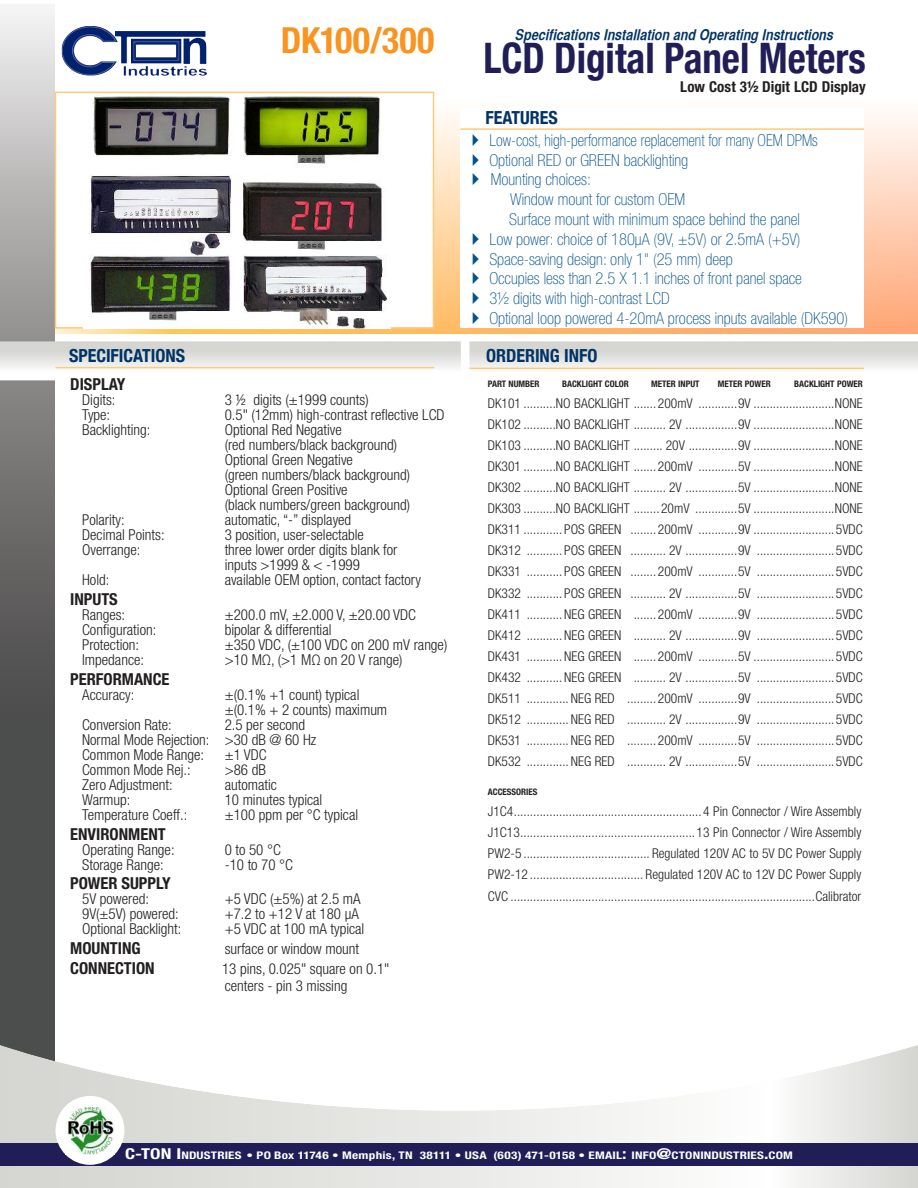
<style>
.page{position:relative;width:918px;height:1188px;background:#fff}
.page>*{position:absolute;margin:0;border:0;box-sizing:border-box;transform-origin:0 0}
.t1{font:700 condensed 42px "Helvetica Neue";color:#211e57;scale:.93 1}
.t2{font:700 condensed 36px "Helvetica Neue LT Pro";letter-spacing:.01em;color:#f8941f}
.t3{font:700 condensed 18px "Helvetica Neue";color:#036}
.t4{font:100 condensed 16.5px "Helvetica Neue LT Std";color:#00538d}
.t5{font:700 condensed 16.5px "Helvetica Neue LT Pro";color:#221f1f}
.t6{font:100 condensed 16.5px "Helvetica Neue LT Std";color:#00538d;scale:.95 1}
.t7{font:300 condensed 15px/15px "Helvetica Neue LT Std";color:#221f1f}
.t8{font:italic 15px "Helvetica CY Bold";letter-spacing:.005em;color:#036}
.t9{font:700 condensed 15px "Helvetica Neue LT Pro";letter-spacing:.005em;color:#221f1f}
.t10{font:300 condensed 13.5px/21px "Helvetica Neue LT Std";color:#221f1f;text-align:justify}
.t11{font:700 condensed 10.5px "Helvetica Neue LT Pro";letter-spacing:.02em;color:#fff;scale:1.25 1}
.t12{font:700 condensed 9px "Helvetica Neue LT Pro";color:#221f1f}
.s1{font-size:15px}
.s2{font-style:inherit}
</style>
<div class="page">
<svg style="left:55px;top:100px;width:863px;height:234px"></svg>
<div style="left:461px;top:108px;width:403px;height:220px;background:#fff"></div>
<img style="left:0;top:8px;width:55px;height:1037px">
<img style="left:0;top:1045px;width:918px;height:143px">
<div style="left:55px;top:92px;width:379px;height:237px;background:#fff;border:2px solid #fecb78"></div>
<img style="left:0;top:341px;width:461px;height:39px">
<hr style="left:461px;top:128px;width:403px;height:2px;background:#fecb78">
<hr style="left:56px;top:367px;width:378px;height:1px;background:#fecb78">
<hr style="left:470px;top:368px;width:394px;height:1px;background:#fecb78">
<div style="left:0;top:1143px;width:918px;height:22px;background:#211e57"></div>
<div style="left:55px;top:1096px;width:69px;height:69px;background:#fff;border-radius:50%"></div>
<img style="left:65px;top:1107px;width:49px;height:48px">
<img style="left:62px;top:26px;width:46px;height:50px">
<img style="left:83px;top:95px;width:308px;height:234px">
<h2 class="t2" style="left:281px;top:27px;width:155px">DK100/300</h2>
<p class="t8" style="left:516px;top:26px;width:320px">Specifications Installation and Operating Instructions</p>
<h1 class="t1" style="left:483px;top:23px;width:413px">LCD Digital Panel Meters</h1>
<h3 class="t3" style="left:486px;top:103px;width:74px">FEATURES</h3>
<p class="t9" style="left:680px;top:81px;width:187px">Low Cost 3½ Digit LCD Display</p>
<p class="t6" style="left:489px;top:134px;width:347px">Low-cost, high-performance replacement for many OEM DPMs</p>
<p class="t4" style="left:489px;top:154px;width:200px">Optional RED or GREEN backlighting</p>
<p class="t4" style="left:491px;top:173px;width:102px">Mounting choices:</p>
<p class="t4" style="left:510px;top:193px;width:177px">Window mount for custom OEM</p>
<p class="t4" style="left:509px;top:213px;width:292px">Surface mount with minimum space behind the panel</p>
<p class="t4" style="left:489px;top:233px;width:313px">Low power: choice of 180µA (9V, ±5V) or 2.5mA (+5V)</p>
<p class="t4" style="left:489px;top:253px;width:245px">Space-saving design: only 1" (25 mm) deep</p>
<p class="t4" style="left:489px;top:272px;width:314px">Occupies less than 2.5 X 1.1 inches of front panel space</p>
<p class="t4" style="left:489px;top:292px;width:182px">3½ digits with high-contrast LCD</p>
<p class="t4" style="left:489px;top:312px;width:360px">Optional loop powered 4-20mA process inputs available (DK590)</p>
<h3 class="t3" style="left:69px;top:340px;width:118px">SPECIFICATIONS</h3>
<h3 class="t3" style="left:486px;top:340px;width:113px">ORDERING INFO</h3>
<p class="t5" style="left:70px;top:378px;width:57px">DISPLAY</p>
<p class="t7" style="left:82px;top:394px;width:35px">Digits:</p>
<p class="t7" style="left:225px;top:394px;width:146px">3 ½ digits (±1999 counts)</p>
<p class="t7" style="left:82px;top:409px;width:30px">Type:</p>
<p class="t7" style="left:225px;top:409px;width:221px">0.5" (12mm) high-contrast reflective LCD</p>
<p class="t7" style="left:82px;top:424px;width:70px">Backlighting:</p>
<p class="t7" style="left:225px;top:424px;width:187px">Optional Red Negative<br>(red numbers/black background)<br>Optional Green Negative<br>(green numbers/black background)<br>Optional Green Positive<br>(black numbers/green background)</p>
<p class="t7" style="left:82px;top:514px;width:44px">Polarity:</p>
<p class="t7" style="left:225px;top:514px;width:128px">automatic, “-” displayed</p>
<p class="t7" style="left:82px;top:529px;width:84px">Decimal Points:</p>
<p class="t7" style="left:225px;top:529px;width:141px">3 position, user-selectable</p>
<p class="t7" style="left:82px;top:544px;width:60px">Overrange:</p>
<p class="t7" style="left:225px;top:544px;width:174px">three lower order digits blank for inputs &gt;1999 &amp; &lt; -1999</p>
<p class="t7" style="left:82px;top:574px;width:29px">Hold:</p>
<p class="t7" style="left:225px;top:574px;width:198px">available OEM option, contact factory</p>
<p class="t5" style="left:70px;top:593px;width:49px">INPUTS</p>
<p class="t7" style="left:82px;top:608px;width:45px">Ranges:</p>
<p class="t7" style="left:225px;top:608px;width:193px">±200.0 mV, ±2.000 V, ±20.00 VDC</p>
<p class="t7" style="left:82px;top:623px;width:76px">Configuration:</p>
<p class="t7" style="left:225px;top:623px;width:108px">bipolar &amp; differential</p>
<p class="t7" style="left:82px;top:638px;width:58px">Protection:</p>
<p class="t7" style="left:225px;top:638px;width:224px">±350 VDC, (±100 VDC on 200 mV range)</p>
<p class="t7" style="left:82px;top:653px;width:63px">Impedance:</p>
<p class="t7" style="left:225px;top:653px;width:179px">&gt;10 MΩ, (&gt;1 MΩ on 20 V range)</p>
<p class="t5" style="left:70px;top:673px;width:101px">PERFORMANCE</p>
<p class="t7" style="left:82px;top:688px;width:54px">Accuracy:</p>
<p class="t7" style="left:225px;top:688px;width:164px">±(0.1% +1 count) typical ±(0.1% + 2 counts) maximum</p>
<p class="t7" style="left:82px;top:718px;width:91px">Conversion Rate:</p>
<p class="t7" style="left:82px;top:718px;width:235px;text-indent:142px">2.5 per second<br>Normal Mode Rejection: &gt;30 dB @ 60 Hz<br>Common Mode Range:</p>
<p class="t7" style="left:225px;top:748px;width:44px">±1 VDC</p>
<p class="t7" style="left:82px;top:763px;width:110px">Common Mode Rej.:</p>
<p class="t7" style="left:225px;top:763px;width:43px">&gt;86 dB</p>
<p class="t7" style="left:82px;top:778px;width:92px">Zero Adjustment:</p>
<p class="t7" style="left:225px;top:778px;width:54px">automatic</p>
<p class="t7" style="left:82px;top:793px;width:50px">Warmup:</p>
<p class="t7" style="left:225px;top:793px;width:99px">10 minutes typical</p>
<p class="t7" style="left:82px;top:808px;width:107px">Temperature Coeff.:</p>
<p class="t7" style="left:225px;top:808px;width:135px">±100 ppm per °C typical</p>
<p class="t5" style="left:70px;top:828px;width:97px">ENVIRONMENT</p>
<p class="t7" style="left:82px;top:843px;width:94px">Operating Range:</p>
<p class="t7" style="left:225px;top:843px;width:58px">0 to 50 °C</p>
<p class="t7" style="left:82px;top:858px;width:83px">Storage Range:</p>
<p class="t7" style="left:225px;top:858px;width:70px">-10 to 70 °C</p>
<p class="t5" style="left:70px;top:877px;width:102px">POWER SUPPLY</p>
<p class="t7" style="left:82px;top:893px;width:68px">5V powered:</p>
<p class="t7" style="left:225px;top:893px;width:137px">+5 VDC (±5%) at 2.5 mA</p>
<p class="t7" style="left:82px;top:908px;width:98px">9V(±5V) powered:</p>
<p class="t7" style="left:225px;top:908px;width:136px">+7.2 to +12 V at 180 µA</p>
<p class="t7" style="left:82px;top:923px;width:101px">Optional Backlight:</p>
<p class="t7" style="left:225px;top:923px;width:141px">+5 VDC at 100 mA typical</p>
<p class="t5" style="left:70px;top:942px;width:72px">MOUNTING</p>
<p class="t7" style="left:225px;top:943px;width:136px">surface or window mount</p>
<p class="t5" style="left:70px;top:962px;width:86px">CONNECTION</p>
<p class="t7" style="left:222px;top:962px;width:169px;line-height:16.5px">13 pins, 0.025" square on 0.1" centers - pin 3 missing</p>
<p class="t12" style="left:488px;top:380px;width:53px">PART NUMBER</p>
<p class="t12" style="left:562px;top:380px;width:68px">BACKLIGHT COLOR</p>
<p class="t12" style="left:651px;top:380px;width:50px">METER INPUT</p>
<p class="t12" style="left:718px;top:380px;width:54px">METER POWER</p>
<p class="t12" style="left:794px;top:380px;width:70px">BACKLIGHT POWER</p>
<p class="t10" style="left:488px;top:394px;width:377px">DK101 ..........NO BACKLIGHT .......200mV ............9V .........................NONE DK102 ..........NO BACKLIGHT .......... 2V ................9V .........................NONE DK103 ..........NO BACKLIGHT ......... 20V ...............9V .........................NONE DK301 ..........NO BACKLIGHT .......200mV ............5V .........................NONE DK302 ..........NO BACKLIGHT .......... 2V ................5V .........................NONE DK303 ..........NO BACKLIGHT ........20mV .............5V .........................NONE DK311 ............ POS GREEN ........200mV ............9V .........................5VDC DK312 ........... POS GREEN ........... 2V ................9V ........................5VDC DK331 ........... POS GREEN ........200mV ............5V ........................5VDC DK332 ........... POS GREEN ........... 2V ................5V ........................5VDC DK411 ........... NEG GREEN .......200mV ............9V ........................5VDC DK412 ........... NEG GREEN .......... 2V ................9V ........................5VDC DK431 ........... NEG GREEN .......200mV ............5V .........................5VDC DK432 ........... NEG GREEN .......... 2V ................5V ........................5VDC DK511 ............. NEG RED .........200mV ............9V ........................5VDC DK512 ............. NEG RED ............ 2V ................9V ........................5VDC DK531 ............. NEG RED .........200mV ............5V ........................5VDC DK532 ............. NEG RED ............ 2V ................5V ........................5VDC</p>
<p class="t12" style="left:488px;top:789px;width:51px">ACCESSORIES</p>
<p class="t10" style="left:488px;top:802px;width:375px">J1C4 ..........................................................4 Pin Connector / Wire Assembly J1C13 ......................................................13 Pin Connector / Wire Assembly PW2-5 ....................................... Regulated 120V AC to 5V DC Power Supply PW2-12 ................................... Regulated 120V AC to 12V DC Power Supply CVC ..............................................................................................Calibrator</p>
<p class="t11" style="left:125px;top:1151px;width:536px"><span class="s1">C-TON I</span><span class="s2">NDUSTRIES</span> • PO Box 11746 • Memphis, TN 38111 • USA (603) 471-0158 • <span class="s2">EMAIL</span><span class="s1">:</span> <span class="s2">INFO</span><span class="s1">@</span><span class="s2">CTONINDUSTRIES</span><span class="s1">.</span><span class="s2">COM</span></p>
</div>
